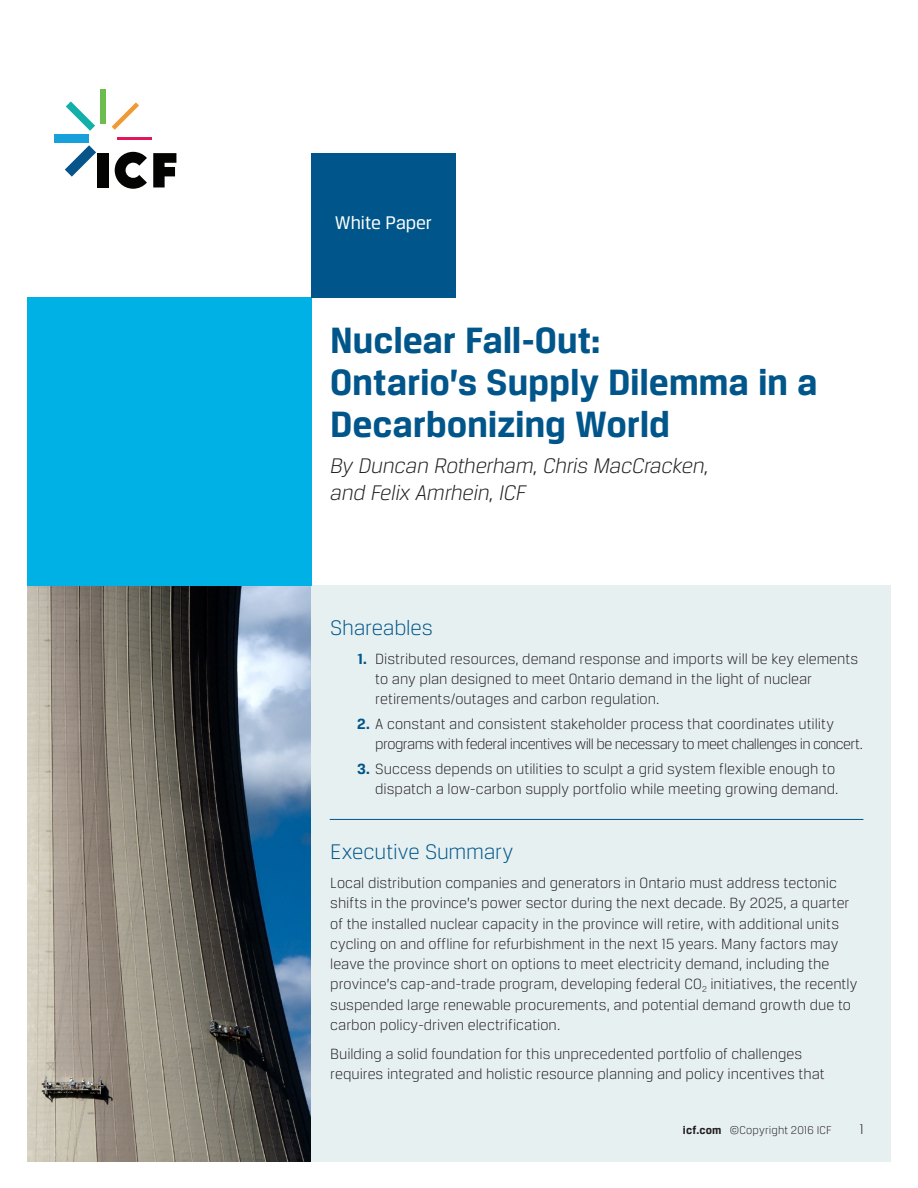
<style>
.page{position:relative;width:918px;height:1188px;background:#fff}
.page>*{position:absolute;margin:0;border:0;box-sizing:border-box;transform-origin:0 0}
.cover_title{font:700 39px/42px "Breuer Text";letter-spacing:-.005em;color:#00568a}
.cover_byline{font:italic 300 22.5px/27px "Breuer Text";letter-spacing:-.01em;color:#231f20}
.body_paragraph_heade{font:300 22.5px "Breuer Text";letter-spacing:-.01em;color:#00568a}
.t1{font:19.5px "Breuer Text";letter-spacing:-.005em;color:#fff}
.body_paragraph{font:300 15.75px/20.2px "Breuer Text";color:#231f20}
.page_footer{font:300 15px "Breuer Text";color:#231f20}
.page_footer-2{font:300 12px "Breuer Text";letter-spacing:.01em;color:#231f20}
.s1{font-weight:700;color:#00568a}
.s2{font-weight:700}
</style>
<div class="page">
<img style="left:27px;top:585px;width:284px;height:576px">
<div style="left:311px;top:585px;width:580px;height:576px;background:#e7f0f1"></div>
<div style="left:27px;top:297px;width:284px;height:288px;background:#00b1e5"></div>
<div style="left:311px;top:153px;width:144px;height:144px;background:#00568a"></div>
<hr style="left:330px;top:819px;width:533px;height:1px;background:#00568a">
<svg style="left:153px;top:153px;width:23px;height:34px"></svg>
<div style="left:97px;top:153px;width:12px;height:34px;background:#040503"></div>
<svg style="left:65px;top:145px;width:31px;height:32px"></svg>
<div style="left:54px;top:134px;width:34px;height:9px;background:#18a0db"></div>
<svg style="left:66px;top:101px;width:29px;height:30px"></svg>
<div style="left:100px;top:90px;width:6px;height:34px;background:#6bbe4d"></div>
<svg style="left:112px;top:102px;width:27px;height:28px"></svg>
<hr style="left:117px;top:137px;width:35px;height:3px;background:#e2165b">
<svg style="left:115px;top:152px;width:32px;height:37px"></svg>
<p class="t1" style="left:335px;top:212px;width:99px">White Paper</p>
<p class="cover_title" style="left:330px;top:319px;width:489px">Nuclear Fall-Out:<br>Ontario’s Supply Dilemma in a<br>Decarbonizing World</p>
<p class="cover_byline" style="left:330px;top:452px;width:380px">By Duncan Rotherham, Chris MacCracken, and Felix Amrhein, ICF</p>
<p class="body_paragraph_heade" style="left:330px;top:615px;width:104px">Shareables</p>
<p class="body_paragraph" style="left:375px;top:648px;width:484px;text-indent:-18px"><span class="s1">1.</span> Distributed resources, demand response and imports will be key elements to any plan designed to meet Ontario demand in the light of nuclear retirements/outages and carbon regulation.</p>
<p class="body_paragraph" style="left:375px;top:714px;width:489px;text-indent:-18px"><span class="s1">2.</span> A constant and consistent stakeholder process that coordinates utility programs with federal incentives will be necessary to meet challenges in concert.</p>
<p class="body_paragraph" style="left:357px;top:759px;width:483px;text-align:right"><span class="s1">3.</span> Success depends on utilities to sculpt a grid system flexible enough to dispatch a low-carbon supply portfolio while meeting growing demand.</p>
<p class="body_paragraph_heade" style="left:330px;top:839px;width:185px">Executive Summary</p>
<p class="body_paragraph" style="left:330px;top:873px;width:529px">Local distribution companies and generators in Ontario must address tectonic shifts in the province’s power sector during the next decade. By 2025, a quarter of the installed nuclear capacity in the province will retire, with additional units cycling on and offline for refurbishment in the next 15 years. Many factors may leave the province short on options to meet electricity demand, including the province’s cap-and-trade program, developing federal CO<sub>2</sub> initiatives, the recently suspended large renewable procurements, and potential demand growth due to carbon policy-driven electrification.</p>
<p class="body_paragraph" style="left:330px;top:1044px;width:496px">Building a solid foundation for this unprecedented portfolio of challenges requires integrated and holistic resource planning and policy incentives that</p>
<p class="page_footer-2" style="left:683px;top:1124px;width:150px"><span class="s2">icf.com</span> ©Copyright 2016 ICF</p>
<p class="page_footer" style="left:859px;top:1121px;width:6px">1</p>
</div>
